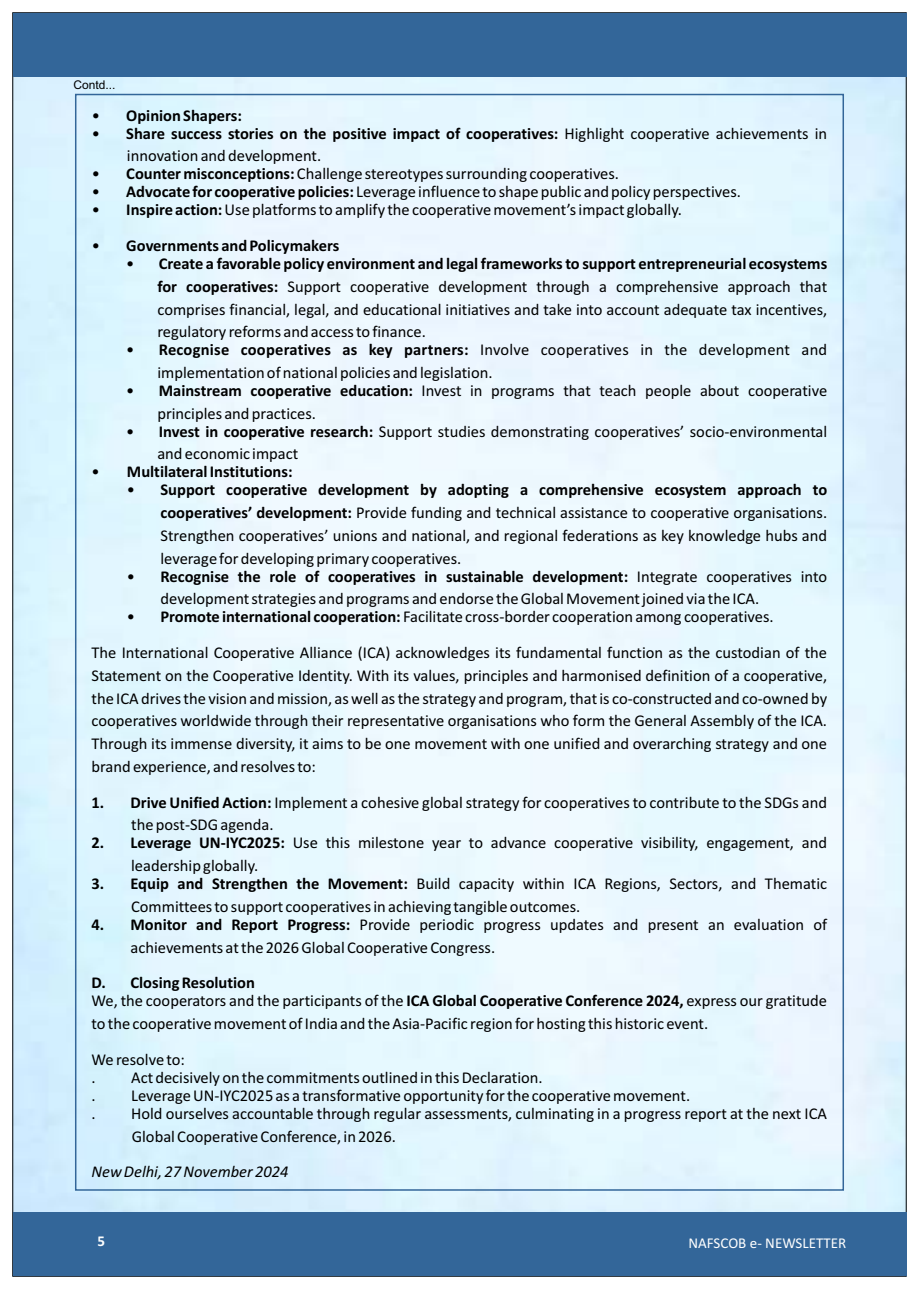
<style>
.page{position:relative;width:919px;height:1289px;background:#fff}
.page>*{position:absolute;margin:0;border:0;box-sizing:border-box;transform-origin:0 0}
.t1{font:16.5px/22.6px "Calibri";color:#000}
.t2{font:700 16.5px "Calibri";color:#000}
.t3{font:italic 16.5px "Calibri";color:#000}
.t4{font:15px "Calibri";color:#fff}
.t5{font:700 15px "Calibri";color:#fff}
.t6{font:12px "Arial";color:#000}
.s1{font-weight:400}
.s2{font-weight:700}
</style>
<div class="page">
<img style="left:15px;top:76px;width:889px;height:1136px">
<div style="left:13px;top:1212px;width:893px;height:64px;background:#369"></div>
<div style="left:13px;top:13px;width:893px;height:63px;background:#369"></div>
<p class="t6" style="left:74px;top:80px;width:44px">Contd...</p>
<p class="t2" style="left:92px;top:108px;width:152px"><span class="s1">•</span> Opinion Shapers:</p>
<p class="t1" style="left:127px;top:123px;width:701px;text-indent:-35px">• <span class="s2">Share success stories on the positive impact of cooperatives:</span> Highlight cooperative achievements in innovation and development.</p>
<p class="t1" style="left:92px;top:164px;width:529px">• <span class="s2">Counter misconceptions:</span> Challenge stereotypes surrounding cooperatives.</p>
<p class="t1" style="left:92px;top:182px;width:650px">• <span class="s2">Advocate for cooperative policies:</span> Leverage influence to shape public and policy perspectives.</p>
<p class="t1" style="left:92px;top:200px;width:591px">• <span class="s2">Inspire action:</span>Use platforms to amplify the cooperative movement’s impact globally.</p>
<p class="t2" style="left:92px;top:239px;width:249px"><span class="s1">•</span> Governments and Policymakers</p>
<p class="t1" style="left:157px;top:254px;width:671px;text-align:justify;text-indent:-31px">• <span class="s2">Create a favorable policy environment and legal frameworks to support entrepreneurial ecosystems for cooperatives:</span> Support cooperative development through a comprehensive approach that comprises financial, legal, and educational initiatives and take into account adequate tax incentives, regulatory reforms and access to finance.</p>
<p class="t1" style="left:157px;top:340px;width:671px;text-indent:-31px">• <span class="s2">Recognise cooperatives as key partners:</span> Involve cooperatives in the development and implementation of national policies and legislation.</p>
<p class="t1" style="left:157px;top:380px;width:671px;text-indent:-31px">• <span class="s2">Mainstream cooperative education:</span> Invest in programs that teach people about cooperative principles and practices.</p>
<p class="t1" style="left:157px;top:421px;width:671px;text-indent:-31px">• <span class="s2">Invest in cooperative research:</span> Support studies demonstrating cooperatives’ socio-environmental and economic impact</p>
<p class="t2" style="left:92px;top:465px;width:202px"><span class="s1">•</span> Multilateral Institutions:</p>
<p class="t1" style="left:160px;top:480px;width:668px;text-align:justify;text-indent:-34px">• <span class="s2">Support cooperative development by adopting a comprehensive ecosystem approach to cooperatives’ development:</span> Provide funding and technical assistance to cooperative organisations.<br>Strengthen cooperatives’ unions and national, and regional federations as key knowledge hubs and leverage for developing primary cooperatives.</p>
<p class="t1" style="left:160px;top:566px;width:668px;text-indent:-34px">• <span class="s2">Recognise the role of cooperatives in sustainable development:</span> Integrate cooperatives into development strategies and programs and endorse the Global Movement joined via the ICA.</p>
<p class="t1" style="left:92px;top:600px;width:737px;line-height:35.8px;text-indent:35px">• <span class="s2">Promote international cooperation:</span> Facilitate cross-border cooperation among cooperatives.<br>The International Cooperative Alliance (ICA) acknowledges its fundamental function as the custodian of the</p>
<p class="t1" style="left:91px;top:665px;width:737px;text-align:justify">Statement on the Cooperative Identity. With its values, principles and harmonised definition of a cooperative, the ICA drives the vision and mission, as well as the strategy and program, that is co-constructed and co-owned by cooperatives worldwide through their representative organisations who form the General Assembly of the ICA.<br>Through its immense diversity, it aims to be one movement with one unified and overarching strategy and one brand experience, and resolves to:</p>
<p class="t1" style="left:131px;top:792px;width:697px;text-indent:-40px"><span class="s2">1. Drive Unified Action:</span> Implement a cohesive global strategy for cooperatives to contribute to the SDGs and the post-SDG agenda.</p>
<p class="t1" style="left:131px;top:833px;width:697px;text-indent:-40px"><span class="s2">2. Leverage UN-IYC2025:</span> Use this milestone year to advance cooperative visibility, engagement, and leadership globally.</p>
<p class="t1" style="left:131px;top:873px;width:697px;text-indent:-40px"><span class="s2">3. Equip and Strengthen the Movement:</span> Build capacity within ICA Regions, Sectors, and Thematic<br>Committees to support cooperatives in achieving tangible outcomes.</p>
<p class="t1" style="left:130px;top:914px;width:698px;text-indent:-39px"><span class="s2">4. Monitor and Report Progress:</span> Provide periodic progress updates and present an evaluation of achievements at the 2026 Global Cooperative Congress.</p>
<p class="t1" style="left:91px;top:975px;width:737px;line-height:18px"><span class="s2">D. Closing Resolution<br></span>We, the cooperators and the participants of the <span class="s2">ICA Global Cooperative Conference 2024,</span> express our gratitude</p>
<p class="t1" style="left:91px;top:1007px;width:618px;line-height:35.8px">to the cooperative movement of India and the Asia-Pacific region for hosting this historic event.<br>We resolve to:</p>
<p class="t1" style="left:91px;top:1067px;width:6px">.</p>
<p class="t1" style="left:131px;top:1067px;width:413px">Act decisively on the commitments outlined in this Declaration.</p>
<p class="t1" style="left:91px;top:1085px;width:6px">.</p>
<p class="t1" style="left:131px;top:1085px;width:560px">LeverageUN-IYC2025 as a transformative opportunity for the cooperative movement.</p>
<p class="t1" style="left:91px;top:1103px;width:6px">.</p>
<p class="t1" style="left:131px;top:1103px;width:697px">Hold ourselves accountable through regular assessments, culminating in a progress report at the next ICA<br>Global Cooperative Conference, in 2026.</p>
<p class="t3" style="left:91px;top:1164px;width:198px">New Delhi, 27 November 2024</p>
<p class="t5" style="left:98px;top:1234px;width:9px">5</p>
<p class="t4" style="left:688px;top:1236px;width:159px">NAFSCOB e- NEWSLETTER</p>
</div>
